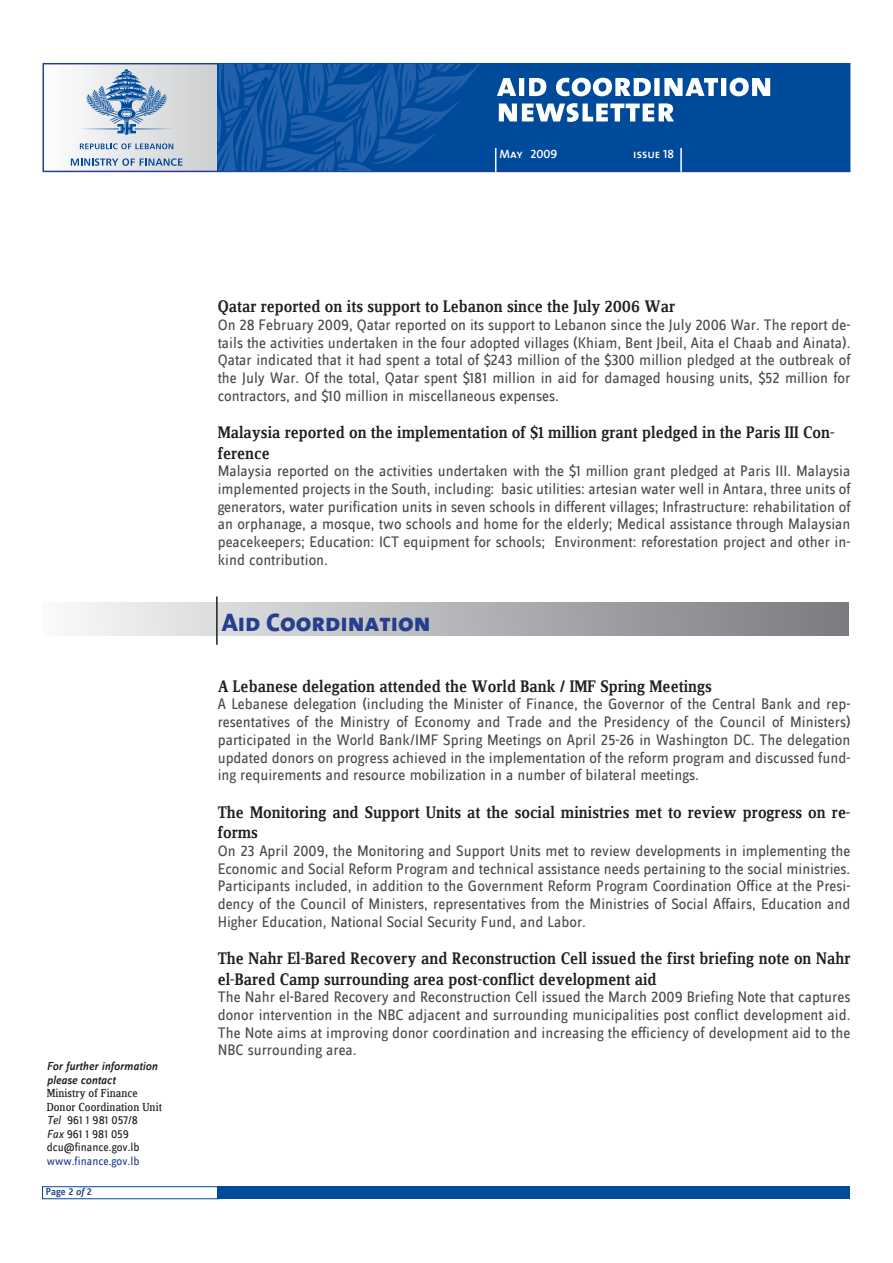
<style>
.page{position:relative;width:893px;height:1263px;background:#fff}
.page>*{position:absolute;margin:0;border:0;box-sizing:border-box;transform-origin:0 0}
.t1{font:25.5px "The Sans Extra Bold Caps";color:#253f8e}
.t2{font:500 17.25px/20.1px "Zine Serif Dis";color:#231f20}
.t3{font:15.75px/17.7px "Zine Sans Dis";color:#4b4c4d;text-align:justify}
.t4{font:12px/13.5px "Zine Sans Dis";color:#231f20}
.t5{font:12px/13.5px "Zine Serif Dis";color:#231f20}
.t6{font:italic 500 12px/13.5px "Zine Sans Dis";color:#231f20}
.t7{font:12px "Zine Sans Dis";color:#253f8e}
.t8{font:12px "The Sans Semi Bold Caps";color:#fff}
.t9{font:500 10.5px "Zine Sans Dis";color:#253f8e}
.s1{font-style:italic}
</style>
<div class="page">
<svg style="left:70px;top:66px;width:147px;height:103px"></svg>
<div style="left:43px;top:63px;width:807px;height:109px;border:2px solid #253f8e"></div>
<svg style="left:80px;top:143px;width:93px;height:6px"></svg>
<svg style="left:71px;top:158px;width:111px;height:8px"></svg>
<svg style="left:80px;top:69px;width:93px;height:66px"></svg>
<div style="left:217px;top:64px;width:633px;height:107px;background:#004a9c"></div>
<svg style="left:217px;top:64px;width:263px;height:108px"></svg>
<svg style="left:499px;top:103px;width:175px;height:19px"></svg>
<svg style="left:497px;top:78px;width:273px;height:18px"></svg>
<svg style="left:495px;top:148px;width:1px;height:24px"></svg>
<hr style="left:680px;top:148px;width:2px;height:24px;background:#fff">
<div style="left:218px;top:1186px;width:632px;height:13px;background:#004a9c"></div>
<hr style="left:43px;top:1186px;width:176px;height:1px;background:#004a9c">
<hr style="left:43px;top:1198px;width:176px;height:1px;background:#004a9c">
<div style="left:43px;top:603px;width:806px;height:32px;background:linear-gradient(to right,#f8f8fa,#787a7e)"></div>
<hr style="left:216px;top:596px;width:2px;height:49px;background:#231f20">
<svg style="left:42px;top:1186px;width:1px;height:13px"></svg>
<p class="t8" style="left:499px;top:144px;width:60px">May 2009</p>
<p class="t8" style="left:633px;top:144px;width:42px">issue 18</p>
<p class="t6" style="left:47px;top:1060px;width:112px">For further information please contact</p>
<p class="t5" style="left:47px;top:1087px;width:117px">Ministry of Finance<br>Donor Coordination Unit</p>
<p class="t4" style="left:47px;top:1114px;width:94px"><span class="s1">Tel</span> 961 1 981 057/8<br><span class="s1">Fax</span> 961 1 981 059 dcu@finance.gov.lb</p>
<p class="t7" style="left:47px;top:1155px;width:94px">www.finance.gov.lb</p>
<p class="t9" style="left:46px;top:1187px;width:47px">Page 2 <span class="s1">of</span> 2</p>
<p class="t2" style="left:218px;top:297px;width:459px">Qatar reported on its support to Lebanon since the July 2006 War</p>
<p class="t3" style="left:218px;top:316px;width:634px">On 28 February 2009, Qatar reported on its support to Lebanon since the July 2006 War. The report de&shy;tails the activities undertaken in the four adopted villages (Khiam, Bent Jbeil, Aita el Chaab and Ainata).<br>Qatar indicated that it had spent a total of $243 million of the $300 million pledged at the outbreak of the July War. Of the total, Qatar spent $181 million in aid for damaged housing units, $52 million for contractors, and $10 million in miscellaneous expenses.</p>
<p class="t2" style="left:218px;top:424px;width:618px">Malaysia reported on the implementation of $1 million grant pledged in the Paris III Con&shy;ference</p>
<p class="t3" style="left:218px;top:463px;width:634px">Malaysia reported on the activities undertaken with the $1 million grant pledged at Paris III. Malaysia implemented projects in the South, including: basic utilities: artesian water well in Antara, three units of generators, water purification units in seven schools in different villages; Infrastructure: rehabilitation of an orphanage, a mosque, two schools and home for the elderly; Medical assistance through Malaysian peacekeepers; Education: ICT equipment for schools; Environment: reforestation project and other in&shy;kind contribution.</p>
<p class="t1" style="left:222px;top:601px;width:210px">Aid Coordination</p>
<p class="t2" style="left:218px;top:677px;width:496px">A Lebanese delegation attended the World Bank / IMF Spring Meetings</p>
<p class="t3" style="left:218px;top:696px;width:634px">A Lebanese delegation (including the Minister of Finance, the Governor of the Central Bank and rep&shy;resentatives of the Ministry of Economy and Trade and the Presidency of the Council of Ministers) participated in the World Bank/IMF Spring Meetings on April 25-26 in Washington DC. The delegation updated donors on progress achieved in the implementation of the reform program and discussed fund&shy;ing requirements and resource mobilization in a number of bilateral meetings.</p>
<p class="t2" style="left:218px;top:803px;width:634px">The Monitoring and Support Units at the social ministries met to review progress on re&shy;forms</p>
<p class="t3" style="left:218px;top:842px;width:634px">On 23 April 2009, the Monitoring and Support Units met to review developments in implementing the Economic and Social Reform Program and technical assistance needs pertaining to the social ministries.<br>Participants included, in addition to the Government Reform Program Coordination Office at the Presi&shy;dency of the Council of Ministers, representatives from the Ministries of Social Affairs, Education and Higher Education, National Social Security Fund, and Labor.</p>
<p class="t2" style="left:218px;top:949px;width:634px">The Nahr El-Bared Recovery and Reconstruction Cell issued the first briefing note on Nahr el-Bared Camp surrounding area post-conflict development aid</p>
<p class="t3" style="left:218px;top:989px;width:634px">The Nahr el-Bared Recovery and Reconstruction Cell issued the March 2009 Briefing Note that captures donor intervention in the NBC adjacent and surrounding municipalities post conflict development aid.<br>The Note aims at improving donor coordination and increasing the efficiency of development aid to the NBC surrounding area.</p>
</div>
